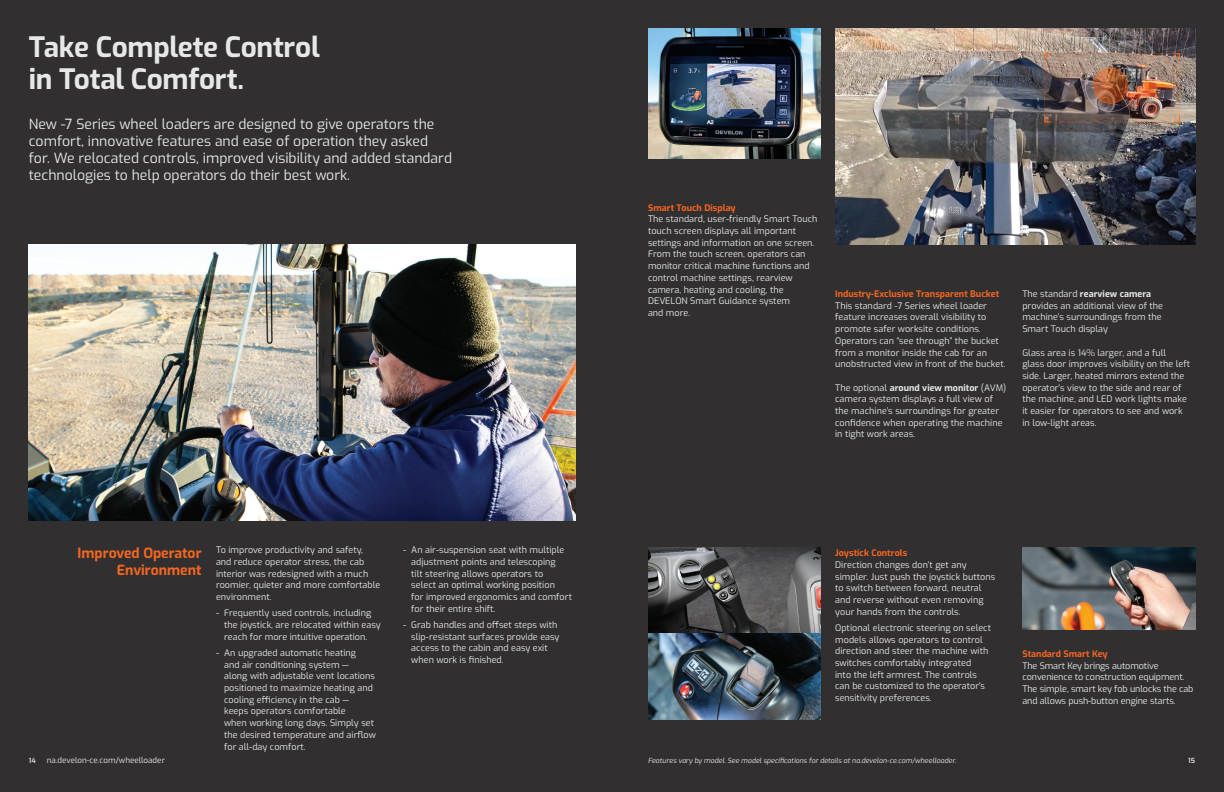
<style>
.page{position:relative;width:1224px;height:792px;background:#312f30}
.page>*{position:absolute;margin:0;border:0;box-sizing:border-box;transform-origin:0 0}
.Headline{font:700 28px "Exo";letter-spacing:-.01em;color:#e6e7e9}
.Subhead{font:14px/16.8px "Exo";color:#e6e7e9}
.Subhead-2{font:700 14px/16.8px "Exo";color:#f36621;text-align:right}
.Body{font:9px/11.7px "Exo";letter-spacing:.005em;color:#e6e7e9}
.Body-2{font:700 9px "Exo";letter-spacing:.005em;color:#f36621}
.Body-3{font:8px "Exo";letter-spacing:.005em;color:#e6e7e9}
.Legal{font:italic 7px "Exo";letter-spacing:.005em;color:#e6e7e9}
.t1{font:600 7px "Exo";color:#e6e7e9}
.s1{font-weight:700}
.s2{font-weight:700;color:#f36621}
</style>
<div class="page">
<img style="left:29px;top:245px;width:547px;height:275px">
<img style="left:648px;top:547px;width:173px;height:87px">
<img style="left:648px;top:634px;width:173px;height:86px">
<img style="left:1022px;top:547px;width:173px;height:82px">
<img style="left:648px;top:29px;width:173px;height:129px">
<img style="left:835px;top:29px;width:360px;height:216px">
<p class="Headline" style="left:29px;top:26px;width:293px">Take Complete Control</p>
<p class="Headline" style="left:29px;top:58px;width:217px">in Total Comfort.</p>
<p class="Subhead" style="left:29px;top:115px;width:425px">New -7 Series wheel loaders are designed to give operators the comfort, innovative features and ease of operation they asked for. We relocated controls, improved visibility and added standard technologies to help operators do their best work.</p>
<p class="Subhead-2" style="left:78px;top:544px;width:125px">Improved Operator<br>Environment</p>
<p class="Body" style="left:216px;top:544px;width:166px">To improve productivity and safety, and reduce operator stress, the cab interior was redesigned with a much roomier, quieter and more comfortable environment.</p>
<p class="Body" style="left:224px;top:607px;width:158px;text-indent:-8px">- Frequently used controls, including the joystick, are relocated within easy reach for more intuitive operation.</p>
<p class="Body" style="left:224px;top:646px;width:153px;text-indent:-8px">- An upgraded automatic heating<br>and air conditioning system —<br>along with adjustable vent locations positioned to maximize heating and cooling efficiency in the cab —<br>keeps operators comfortable<br>when working long days. Simply set the desired temperature and airflow for all-day comfort.</p>
<p class="Body" style="left:411px;top:544px;width:162px;text-indent:-8px">- An air-suspension seat with multiple adjustment points and telescoping<br>tilt steering allows operators to<br>select an optimal working position<br>for improved ergonomics and comfort for their entire shift.</p>
<p class="Body" style="left:411px;top:619px;width:150px;text-indent:-8px">- Grab handles and offset steps with slip-resistant surfaces provide easy access to the cabin and easy exit when work is finished.</p>
<p class="Body-2" style="left:648px;top:201px;width:89px">Smart Touch Display</p>
<p class="Body" style="left:648px;top:213px;width:171px">The standard, user-friendly Smart Touch touch screen displays all important settings and information on one screen.<br>From the touch screen, operators can monitor critical machine functions and control machine settings, rearview camera, heating and cooling, the DEVELON Smart Guidance system<br>and more.</p>
<p class="Body-2" style="left:835px;top:287px;width:166px">Industry-Exclusive Transparent Bucket</p>
<p class="Body" style="left:835px;top:299px;width:172px">This standard -7 Series wheel loader feature increases overall visibility to promote safer worksite conditions.<br>Operators can “see through” the bucket from a monitor inside the cab for an unobstructed view in front of the bucket.</p>
<p class="Body" style="left:835px;top:381px;width:173px">The optional <span class="s1">around view monitor</span> (AVM) camera system displays a full view of the machine’s surroundings for greater confidence when operating the machine in tight work areas.</p>
<p class="Body" style="left:1022px;top:287px;width:142px">The standard <span class="s1">rearview camera </span>provides an additional view of the machine’s surroundings from the<br>Smart Touch display</p>
<p class="Body" style="left:1022px;top:346px;width:169px">Glass area is 14% larger, and a full glass door improves visibility on the left side. Larger, heated mirrors extend the operator’s view to the side and rear of the machine, and LED work lights make it easier for operators to see and work in low-light areas.</p>
<p class="Body" style="left:835px;top:547px;width:161px"><span class="s2">Joystick Controls<br></span>Direction changes don’t get any simpler. Just push the joystick buttons to switch between forward, neutral and reverse without even removing your hands from the controls.</p>
<p class="Body" style="left:835px;top:621px;width:157px">Optional electronic steering on select models allows operators to control direction and steer the machine with switches comfortably integrated<br>into the left armrest. The controls can be customized to the operator's sensitivity preferences.</p>
<p class="Body-2" style="left:1022px;top:647px;width:87px">Standard Smart Key</p>
<p class="Body" style="left:1022px;top:659px;width:173px">The Smart Key brings automotive convenience to construction equipment.<br>The simple, smart key fob unlocks the cab and allows push-button engine starts.</p>
<p class="t1" style="left:29px;top:756px;width:8px">14</p>
<p class="Body-3" style="left:47px;top:755px;width:120px">na.develon-ce.com/wheelloader</p>
<p class="Legal" style="left:648px;top:755px;width:310px">Features vary by model. See model specifications for details at na.develon-ce.com/wheelloader.</p>
<p class="t1" style="left:1188px;top:756px;width:8px">15</p>
</div>
